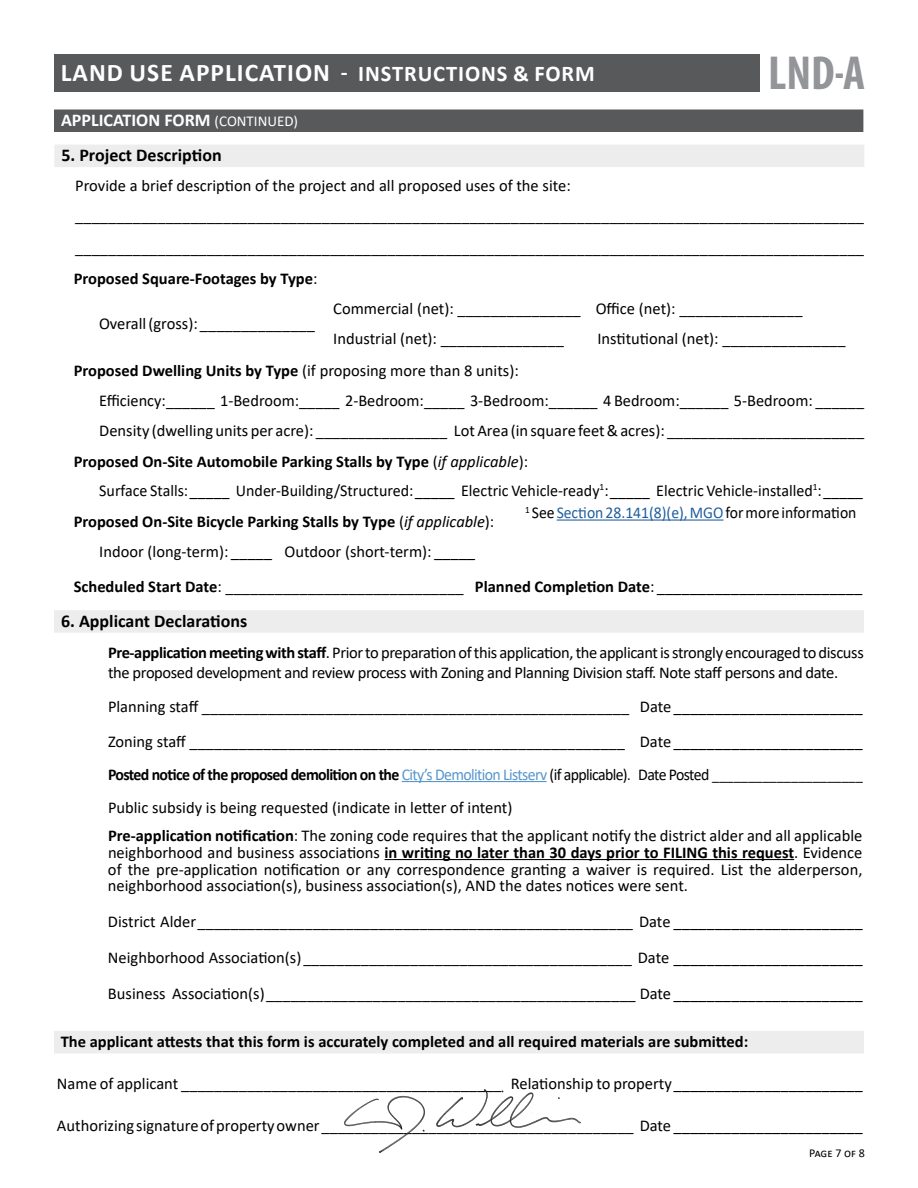
<style>
.page{position:relative;width:918px;height:1188px;background:#fff}
.page>*{position:absolute;margin:0;border:0;box-sizing:border-box;transform-origin:0 0}
.t1{font:700 condensed 48px "Myriad Pro";color:#939598}
.t2{font:700 25.5px "Calibri";letter-spacing:.04em;color:#fff}
.t3{font:700 18px "Calibri";color:#000}
.t4{font:700 18px "Calibri";color:#fff}
.t5{font:16.5px/30px "Calibri";color:#000}
.t6{font:700 16.5px/30px "Calibri";color:#000;text-align:center}
.t7{font:16.5px/19.5px "Calibri";letter-spacing:-.025em;color:#000}
.t8{font:16.5px/33px "Calibri";color:#000;scale:.96 1}
.t9{font:16.5px "Calibri";color:#215e9e;scale:.95 1}
.t10{font:12px "Calibri";letter-spacing:-.005em;color:#000}
.s1{font-size:22.5px}
.s2{font-weight:400;font-size:15px}
.s3{font-weight:700}
.s4{font-style:italic}
.s5{font-weight:400}
.s6{font-weight:400;font-style:italic}
.s7{color:#000}
.s8{color:#5696cc}
.s9{font-size:15px}
</style>
<div class="page">
<div style="left:54px;top:610px;width:810px;height:23px;background:#ededee"></div>
<hr style="left:402px;top:781px;width:145px;height:1px;background:#5696cc">
<hr style="left:385px;top:859px;width:409px;height:1px;background:#000">
<div style="left:54px;top:1031px;width:810px;height:22px;background:#ededee"></div>
<div style="left:54px;top:54px;width:706px;height:37px;background:#58595b"></div>
<div style="left:54px;top:145px;width:810px;height:22px;background:#ededee"></div>
<div style="left:54px;top:110px;width:809px;height:22px;background:#58595b"></div>
<hr style="left:557px;top:520px;width:167px;height:1px;background:#215e9e">
<img style="left:344px;top:1089px;width:237px;height:64px">
<h2 class="t2" style="left:61px;top:54px;width:535px">LAND USE APPLICATION <span class="s1">- INSTRUCTIONS &amp; FORM</span></h2>
<p class="t4" style="left:61px;top:107px;width:239px">APPLICATION FORM <span class="s2">(CONTINUED)</span></p>
<h1 class="t1" style="left:768px;top:43px;width:98px">LND-A</h1>
<p class="t3" style="left:61px;top:142px;width:162px">5. Project Description</p>
<p class="t5" style="left:75px;top:170px;width:790px">Provide a brief description of the project and all proposed uses of the site: ________________________________________________________________________________________________</p>
<p class="t5" style="left:74px;top:231px;width:792px;line-height:31.5px">________________________________________________________________________________________________<br><span class="s3">Proposed Square-Footages by Type</span>:</p>
<p class="t5" style="left:333px;top:293px;width:471px">Commercial (net): _______________ Office (net): _______________<br>Industrial (net): _______________</p>
<p class="t5" style="left:99px;top:308px;width:217px">Overall (gross): ______________</p>
<p class="t5" style="left:598px;top:323px;width:250px">Institutional (net): _______________</p>
<p class="t5" style="left:99px;top:355px;width:766px;text-indent:-26px"><span class="s3">Proposed Dwelling Units by Type</span> (if proposing more than 8 units):<br>Efficiency:______ 1-Bedroom:_____ 2-Bedroom:_____ 3-Bedroom:______ 4 Bedroom:______ 5-Bedroom: ______<br>Density (dwelling units per acre): ________________ Lot Area (in square feet &amp; acres): ________________________</p>
<p class="t5" style="left:99px;top:447px;width:766px;line-height:28.5px;text-indent:-25px"><span class="s3">Proposed On-Site Automobile Parking Stalls by Type</span> (<span class="s4">if applicable</span>):<br>Surface Stalls: <span class="s4">_____</span> Under-Building/Structured: <span class="s4">_____</span> Electric Vehicle-ready<sup>1</sup>: <span class="s4">_____</span> Electric Vehicle-installed<sup>1</sup>: <span class="s4">_____</span></p>
<p class="t6" style="left:74px;top:506px;width:422px">Proposed On-Site Bicycle Parking Stalls by Type <span class="s5">(</span><span class="s6">if applicable</span><span class="s5">):<br>Indoor (long-term):</span> <span class="s6">_____</span> <span class="s5">Outdoor (short-term):</span> <span class="s6">_____</span></p>
<p class="t6" style="left:74px;top:571px;width:791px">Scheduled Start Date<span class="s5">: _____________________________</span> Planned Completion Date<span class="s5">:</span> <span class="s6">_________________________</span></p>
<p class="t9" style="left:525px;top:501px;width:350px"><sup>1</sup> <span class="s7">See</span> Section 28.141(8)(e), MGO <span class="s7">for more information</span></p>
<p class="t3" style="left:61px;top:608px;width:188px">6. Applicant Declarations</p>
<p class="t7" style="left:108px;top:643px;width:757px"><span class="s3">Pre-application meeting with staff</span>. Prior to preparation of this application, the applicant is strongly encouraged to discuss the proposed development and review process with Zoning and Planning Division staff. Note staff persons and date.</p>
<p class="t5" style="left:108px;top:689px;width:757px;line-height:34.5px">Planning staff ____________________________________________________ Date <span class="s4">_______________________<br></span>Zoning staff _____________________________________________________ Date <span class="s4">_______________________</span></p>
<p class="t8" style="left:108px;top:757px;width:788px"><span class="s3">Posted notice of the proposed demolition on the</span> <span class="s8">City’s Demolition Listserv</span> (if applicable)<span class="s9">.</span> Date Posted <span class="s9">_____________________<br></span>Public subsidy is being requested (indicate in letter of intent)</p>
<p class="t5" style="left:108px;top:827px;width:756px;line-height:16.8px;text-align:justify"><span class="s3">Pre-application notification</span>: The zoning code requires that the applicant notify the district alder and all applicable neighborhood and business associations <span class="s3">in writing no later than 30 days prior to FILING this request</span>. Evidence of the pre-application notification or any correspondence granting a waiver is required. List the alderperson, neighborhood association(s), business association(s), AND the dates notices were sent.</p>
<p class="t5" style="left:108px;top:904px;width:757px;line-height:36px;text-align:justify">District Alder _____________________________________________________ Date <span class="s4">_______________________ </span>Neighborhood Association(s) ________________________________________ Date <span class="s4">_______________________ </span>Business Association(s) _____________________________________________ Date <span class="s4">_______________________</span></p>
<p class="t6" style="left:61px;top:1027px;width:689px">The applicant attests that this form is accurately completed and all required materials are submitted:</p>
<p class="t5" style="left:57px;top:1069px;width:808px">Name of applicant _______________________________________ Relationship to property <span class="s4">_______________________</span></p>
<p class="t5" style="left:57px;top:1111px;width:808px">Authorizing signature of property owner ______________________________________ Date <span class="s4">_______________________</span></p>
<p class="t10" style="left:809px;top:1145px;width:57px">Page 7 of 8</p>
</div>
